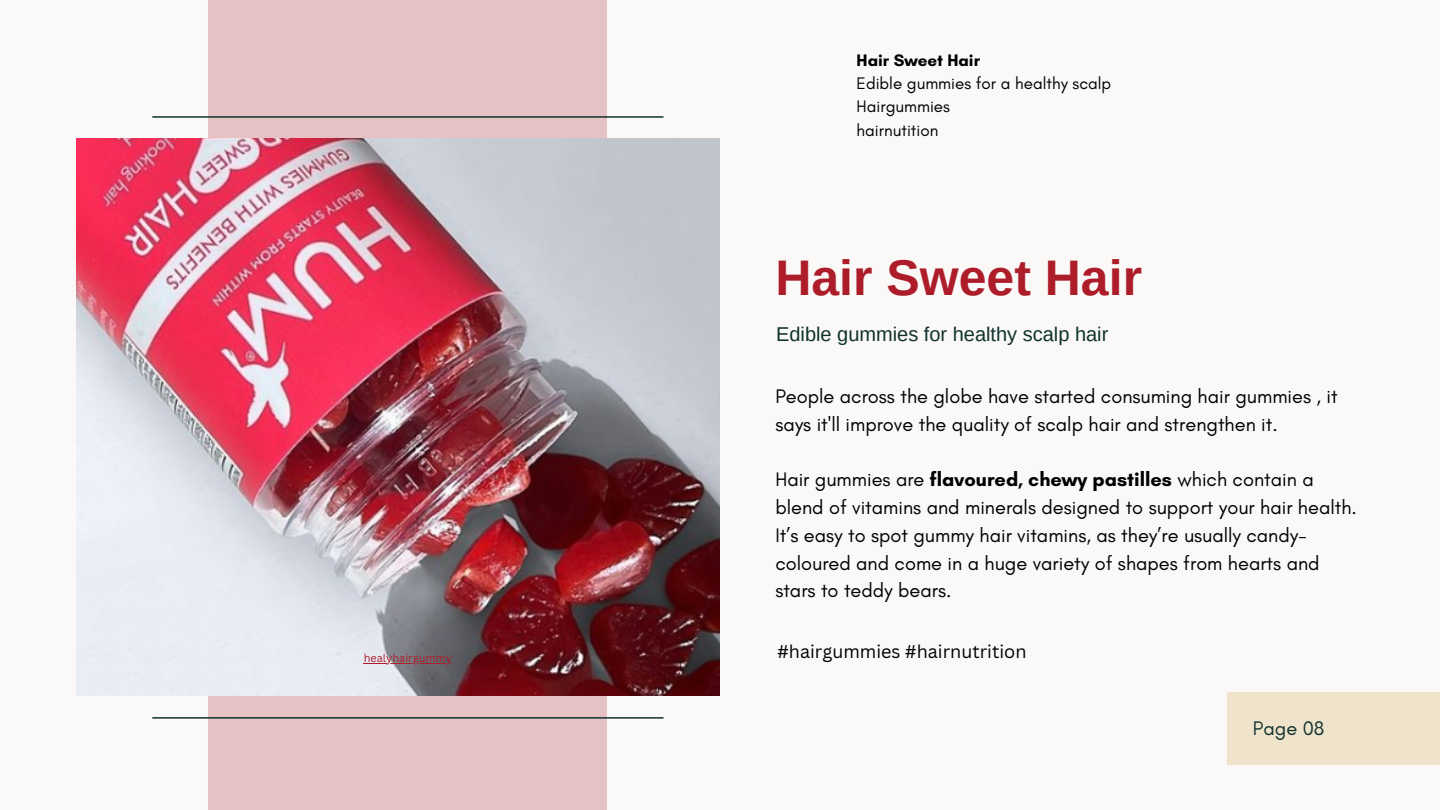
<style>
.page{position:relative;width:1440px;height:810px;background:#faf9f8}
.page>*{position:absolute;margin:0;border:0;box-sizing:border-box;transform-origin:0 0}
.t1{font:700 50px "Arimo";color:#ad1c29}
.t2{font:20px/27.8px "Glacial Indifference";color:#000}
.t3{font:20px "Arimo";color:#10322d}
.t4{font:20px "Glacial Indifference";color:#10322d}
.t5{font:18px "Canva Sans";color:#000}
.t6{font:17px "Glacial Indifference";color:#000}
.t7{font:700 17px "Glacial Indifference";color:#000}
.t8{font:11px "Canva Sans";color:#ad1c29}
.s1{font-weight:700}
</style>
<div class="page">
<div style="left:208px;top:0;width:399px;height:810px;background:#e6c2c4"></div>
<div style="left:1228px;top:693px;width:212px;height:72px;background:#efe3cc"></div>
<hr style="left:152px;top:116px;width:511px;height:2px;background:#10322d">
<hr style="left:152px;top:717px;width:511px;height:2px;background:#10322d">
<img style="left:76px;top:138px;width:644px;height:558px">
<hr style="left:364px;top:663px;width:88px;height:1px;background:#ad1c29">
<p class="t8" style="left:364px;top:650px;width:90px">healyhairgummy</p>
<p class="t7" style="left:857px;top:50px;width:125px">Hair Sweet Hair</p>
<p class="t6" style="left:857px;top:73px;width:256px">Edible gummies for a healthy scalp</p>
<p class="t6" style="left:857px;top:96px;width:95px">Hairgummies</p>
<p class="t6" style="left:857px;top:119px;width:83px">hairnutition</p>
<p class="t1" style="left:775px;top:249px;width:368px">Hair Sweet Hair</p>
<p class="t3" style="left:776px;top:323px;width:334px">Edible gummies for healthy scalp hair</p>
<p class="t2" style="left:775px;top:382px;width:564px">People across the globe have started consuming hair gummies , it says it'll improve the quality of scalp hair and strengthen it.</p>
<p class="t2" style="left:775px;top:465px;width:583px">Hair gummies are <span class="s1">flavoured, chewy pastilles</span> which contain a blend of vitamins and minerals designed to support your hair health.<br>It’s easy to spot gummy hair vitamins, as they’re usually candy&shy;coloured and come in a huge variety of shapes from hearts and stars to teddy bears.</p>
<p class="t5" style="left:777px;top:639px;width:251px">#hairgummies #hairnutrition</p>
<p class="t4" style="left:1253px;top:716px;width:73px">Page 08</p>
</div>
